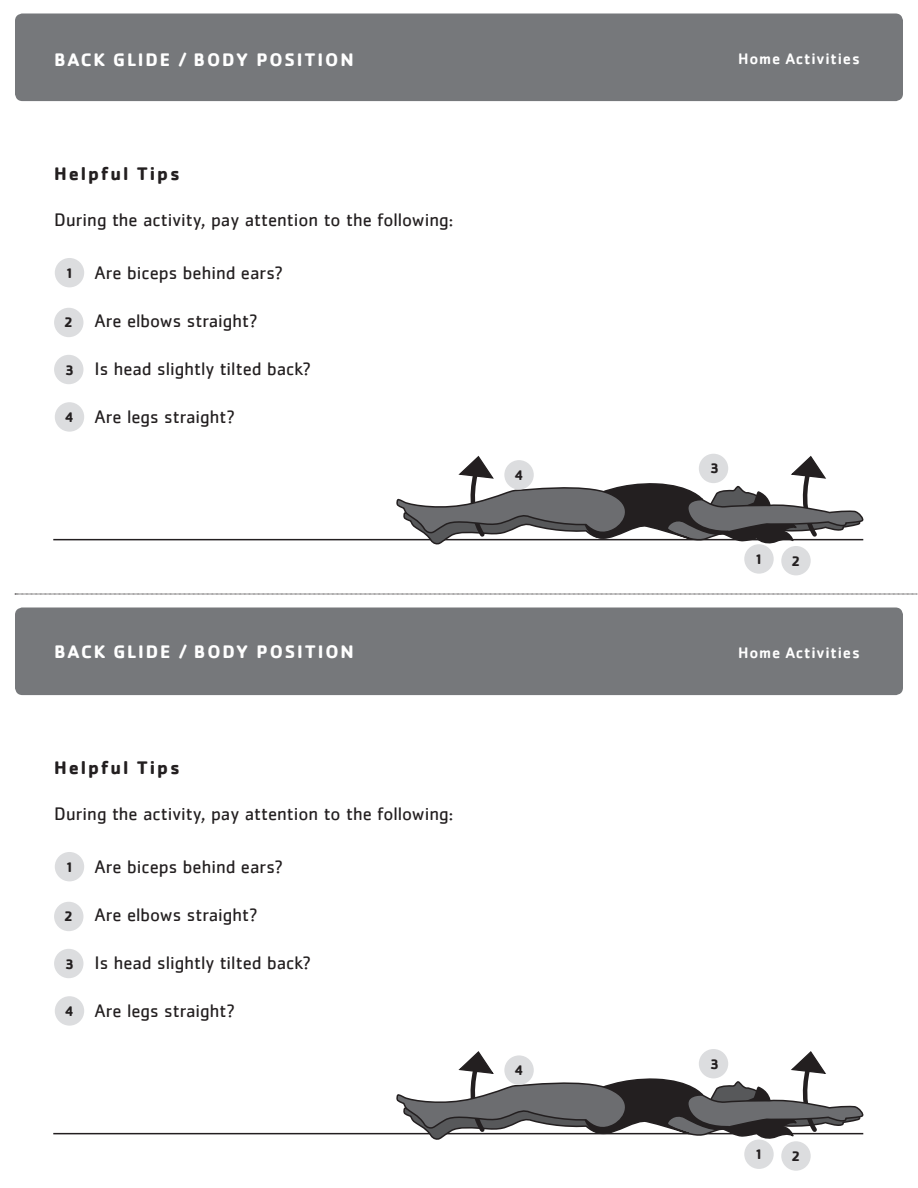
<style>
.page{position:relative;width:918px;height:1188px;background:#fff}
.page>*{position:absolute;margin:0;border:0;box-sizing:border-box;transform-origin:0 0}
.t1{font:18.75px "Cachet";color:#231f20}
.t2{font:700 18.75px "Cachet";letter-spacing:.1em;color:#fff}
.t3{font:700 18.75px "Cachet";letter-spacing:.1em;color:#231f20}
.t4{font:500 15.75px "Cachet";letter-spacing:.05em;color:#fff}
.t5{font:700 14.4px "Cachet";color:#231f20}
</style>
<div class="page">
<div style="left:15px;top:13px;width:888px;height:88px;background:#76787b;border-radius:8px"></div>
<div style="left:55px;top:258px;width:29px;height:29px;background:#dcdddf;border-radius:50%"></div>
<div style="left:54px;top:308px;width:29px;height:29px;background:#dcdddf;border-radius:50%"></div>
<div style="left:54px;top:355px;width:29px;height:29px;background:#dcdddf;border-radius:50%"></div>
<div style="left:55px;top:402px;width:29px;height:30px;background:#dcdddf;border-radius:50%"></div>
<hr style="left:53px;top:539px;width:810px;height:1px;background:#231f20">
<div style="left:15px;top:608px;width:888px;height:87px;background:#76787b;border-radius:8px"></div>
<div style="left:55px;top:852px;width:29px;height:29px;background:#dcdddf;border-radius:50%"></div>
<div style="left:54px;top:902px;width:29px;height:29px;background:#dcdddf;border-radius:50%"></div>
<div style="left:54px;top:949px;width:29px;height:29px;background:#dcdddf;border-radius:50%"></div>
<div style="left:55px;top:996px;width:29px;height:30px;background:#dcdddf;border-radius:50%"></div>
<hr style="left:53px;top:1133px;width:810px;height:1px;background:#231f20">
<svg style="left:15px;top:594px;width:903px;height:1px"></svg>
<svg style="left:397px;top:455px;width:467px;height:90px"></svg>
<div style="left:781px;top:546px;width:30px;height:29px;background:#dcdddf;border-radius:50%"></div>
<div style="left:744px;top:544px;width:30px;height:30px;background:#dcdddf;border-radius:50%"></div>
<div style="left:699px;top:454px;width:29px;height:29px;background:#dcdddf;border-radius:50%"></div>
<div style="left:504px;top:460px;width:30px;height:30px;background:#dcdddf;border-radius:50%"></div>
<svg style="left:397px;top:1051px;width:467px;height:90px"></svg>
<div style="left:781px;top:1141px;width:30px;height:30px;background:#dcdddf;border-radius:50%"></div>
<div style="left:744px;top:1140px;width:30px;height:29px;background:#dcdddf;border-radius:50%"></div>
<div style="left:699px;top:1049px;width:29px;height:29px;background:#dcdddf;border-radius:50%"></div>
<div style="left:504px;top:1055px;width:30px;height:30px;background:#dcdddf;border-radius:50%"></div>
<p class="t2" style="left:54px;top:48px;width:301px">BACK GLIDE / BODY POSITION</p>
<p class="t3" style="left:54px;top:162px;width:127px">Helpful Tips</p>
<p class="t1" style="left:54px;top:208px;width:400px">During the activity, pay attention to the following:</p>
<p class="t5" style="left:65px;top:264px;width:10px">1</p>
<p class="t5" style="left:64px;top:313px;width:11px">2</p>
<p class="t5" style="left:65px;top:360px;width:11px">3</p>
<p class="t1" style="left:94px;top:262px;width:190px">Are biceps behind ears?</p>
<p class="t1" style="left:94px;top:310px;width:165px">Are elbows straight?</p>
<p class="t1" style="left:94px;top:358px;width:219px">Is head slightly tilted back?</p>
<p class="t5" style="left:65px;top:408px;width:11px">4</p>
<p class="t1" style="left:94px;top:406px;width:142px">Are legs straight?</p>
<p class="t5" style="left:514px;top:466px;width:11px">4</p>
<p class="t2" style="left:54px;top:639px;width:301px">BACK GLIDE / BODY POSITION</p>
<p class="t3" style="left:54px;top:756px;width:127px">Helpful Tips</p>
<p class="t1" style="left:54px;top:802px;width:400px">During the activity, pay attention to the following:</p>
<p class="t5" style="left:65px;top:858px;width:10px">1</p>
<p class="t5" style="left:64px;top:907px;width:11px">2</p>
<p class="t5" style="left:65px;top:954px;width:11px">3</p>
<p class="t1" style="left:94px;top:856px;width:190px">Are biceps behind ears?</p>
<p class="t1" style="left:94px;top:904px;width:165px">Are elbows straight?</p>
<p class="t1" style="left:94px;top:952px;width:219px">Is head slightly tilted back?</p>
<p class="t5" style="left:65px;top:1002px;width:11px">4</p>
<p class="t1" style="left:94px;top:1000px;width:142px">Are legs straight?</p>
<p class="t5" style="left:514px;top:1061px;width:11px">4</p>
<p class="t4" style="left:738px;top:49px;width:123px">Home Activities</p>
<p class="t5" style="left:710px;top:459px;width:11px">3</p>
<p class="t5" style="left:755px;top:550px;width:10px">1</p>
<p class="t5" style="left:791px;top:552px;width:11px">2</p>
<p class="t4" style="left:738px;top:643px;width:123px">Home Activities</p>
<p class="t5" style="left:710px;top:1055px;width:11px">3</p>
<p class="t5" style="left:755px;top:1145px;width:10px">1</p>
<p class="t5" style="left:791px;top:1147px;width:11px">2</p>
</div>
